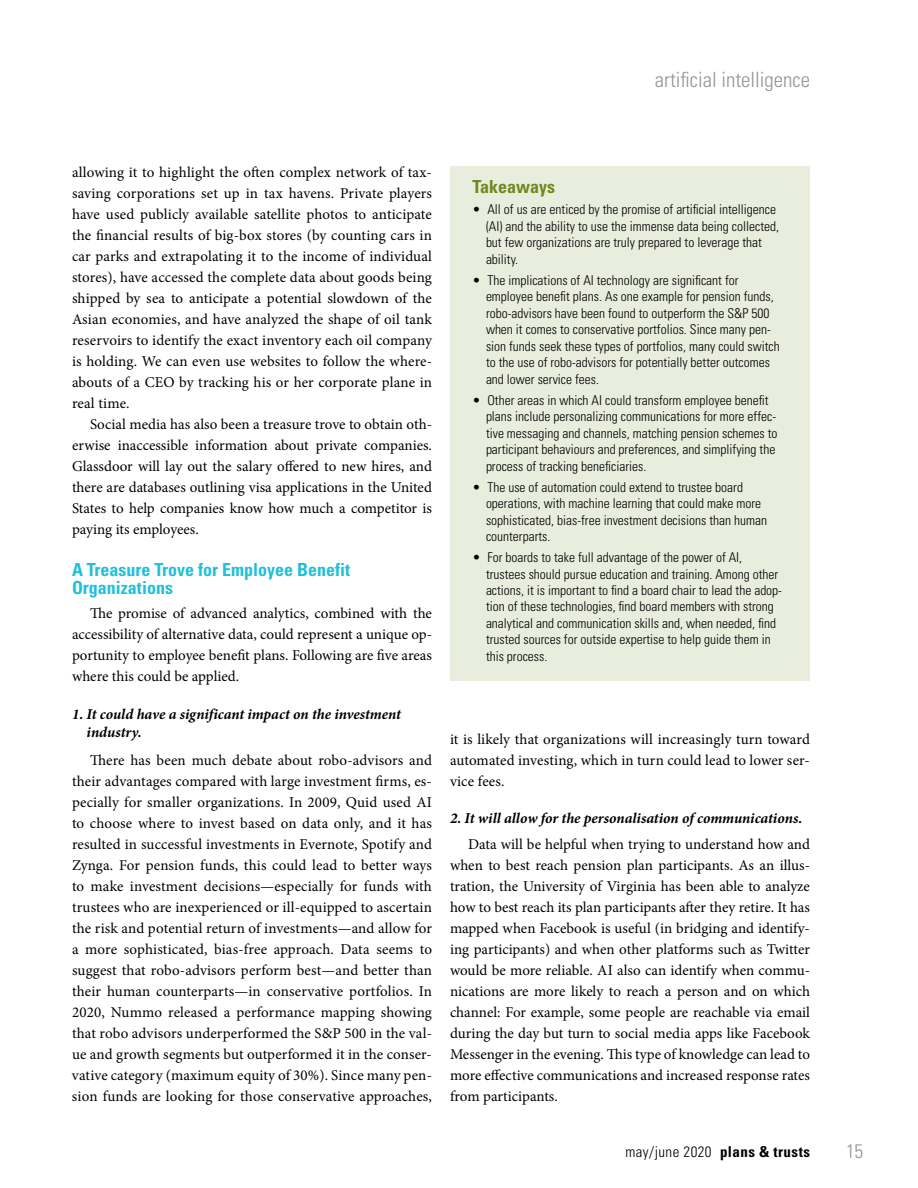
<style>
.page{position:relative;width:918px;height:1188px;background:#fff}
.page>*{position:absolute;margin:0;border:0;box-sizing:border-box;transform-origin:0 0}
.t1{font:300 condensed 21px "Univers LT Std";color:#939598}
.t2{font:300 condensed 19.5px "Univers LT Std";color:#939598}
.t3{font:700 condensed 18px/18px "Univers LT Std";color:#21c0d9}
.t4{font:700 condensed 18px "Univers LT Std";color:#70891e}
.t5{font:15px/21px "Minion Pro";color:#000;text-align:justify}
.t6{font:italic 700 15px/18px "Minion Pro";letter-spacing:-.005em;color:#000}
.t7{font:300 condensed 15px "Univers LT Std";letter-spacing:.03em;color:#000}
.t8{font:300 condensed 13.5px/16.5px "Univers LT Std";color:#000}
.s1{font-weight:700}
</style>
<div class="page">
<div style="left:450px;top:166px;width:360px;height:515px;background:#e9edde"></div>
<h1 class="t1" style="left:655px;top:67px;width:157px">artificial intelligence</h1>
<p class="t5" style="left:72px;top:162px;width:362px">allowing it to highlight the often complex network of tax&shy;saving corporations set up in tax havens. Private players have used publicly available satellite photos to anticipate the financial results of big-box stores (by counting cars in car parks and extrapolating it to the income of individual stores), have accessed the complete data about goods being shipped by sea to anticipate a potential slowdown of the Asian economies, and have analyzed the shape of oil tank reservoirs to identify the exact inventory each oil company is holding. We can even use websites to follow the where&shy;abouts of a CEO by tracking his or her corporate plane in real time.</p>
<p class="t5" style="left:72px;top:414px;width:362px;text-indent:18px">Social media has also been a treasure trove to obtain oth&shy;erwise inaccessible information about private companies.<br>Glassdoor will lay out the salary offered to new hires, and there are databases outlining visa applications in the United States to help companies know how much a competitor is paying its employees.</p>
<p class="t3" style="left:72px;top:561px;width:280px">A Treasure Trove for Employee Benefit<br>Organizations</p>
<p class="t5" style="left:72px;top:603px;width:362px;text-indent:18px">The promise of advanced analytics, combined with the accessibility of alternative data, could represent a unique op&shy;portunity to employee benefit plans. Following are five areas where this could be applied.</p>
<p class="t6" style="left:87px;top:704px;width:316px;text-indent:-15px">1. It could have a significant impact on the investment industry.</p>
<p class="t5" style="left:72px;top:750px;width:362px;text-indent:18px">There has been much debate about robo-advisors and their advantages compared with large investment firms, es&shy;pecially for smaller organizations. In 2009, Quid used AI to choose where to invest based on data only, and it has resulted in successful investments in Evernote, Spotify and Zynga. For pension funds, this could lead to better ways to make investment decisions—especially for funds with trustees who are inexperienced or ill-equipped to ascertain the risk and potential return of investments—and allow for a more sophisticated, bias-free approach. Data seems to suggest that robo-advisors perform best—and better than their human counterparts—in conservative portfolios. In 2020, Nummo released a performance mapping showing that robo advisors underperformed the S&amp;P 500 in the val&shy;ue and growth segments but outperformed it in the conser&shy;vative category (maximum equity of 30%). Since many pen&shy;sion funds are looking for those conservative approaches,</p>
<p class="t4" style="left:472px;top:176px;width:84px">Takeaways</p>
<p class="t8" style="left:486px;top:201px;width:295px;text-indent:-14px">• All of us are enticed by the promise of artificial intelligence (AI) and the ability to use the immense data being collected, but few organizations are truly prepared to leverage that ability.</p>
<p class="t8" style="left:486px;top:272px;width:295px;text-indent:-14px">• The implications of AI technology are significant for employee benefit plans. As one example for pension funds, robo-advisors have been found to outperform the S&amp;P 500 when it comes to conservative portfolios. Since many pen&shy;sion funds seek these types of portfolios, many could switch to the use of robo-advisors for potentially better outcomes and lower service fees.</p>
<p class="t8" style="left:486px;top:392px;width:293px;text-indent:-14px">• Other areas in which AI could transform employee benefit plans include personalizing communications for more effec&shy;tive messaging and channels, matching pension schemes to participant behaviours and preferences, and simplifying the process of tracking beneficiaries.</p>
<p class="t8" style="left:486px;top:479px;width:283px;text-indent:-14px">• The use of automation could extend to trustee board operations, with machine learning that could make more sophisticated, bias-free investment decisions than human counterparts.</p>
<p class="t8" style="left:486px;top:549px;width:298px;text-indent:-14px">• For boards to take full advantage of the power of AI, trustees should pursue education and training. Among other actions, it is important to find a board chair to lead the adop&shy;tion of these technologies, find board members with strong analytical and communication skills and, when needed, find trusted sources for outside expertise to help guide them in this process.</p>
<p class="t5" style="left:450px;top:729px;width:362px">it is likely that organizations will increasingly turn toward automated investing, which in turn could lead to lower ser&shy;vice fees.</p>
<p class="t6" style="left:450px;top:809px;width:354px">2. It will allow for the personalisation of communications.</p>
<p class="t5" style="left:450px;top:834px;width:362px;text-indent:18px">Data will be helpful when trying to understand how and when to best reach pension plan participants. As an illus&shy;tration, the University of Virginia has been able to analyze how to best reach its plan participants after they retire. It has mapped when Facebook is useful (in bridging and identify&shy;ing participants) and when other platforms such as Twitter would be more reliable. AI also can identify when commu&shy;nications are more likely to reach a person and on which channel: For example, some people are reachable via email during the day but turn to social media apps like Facebook Messenger in the evening. This type of knowledge can lead to more effective communications and increased response rates from participants.</p>
<p class="t7" style="left:625px;top:1143px;width:186px">may/june 2020 <span class="s1">plans &amp; trusts</span></p>
<h2 class="t2" style="left:846px;top:1139px;width:19px">15</h2>
</div>
